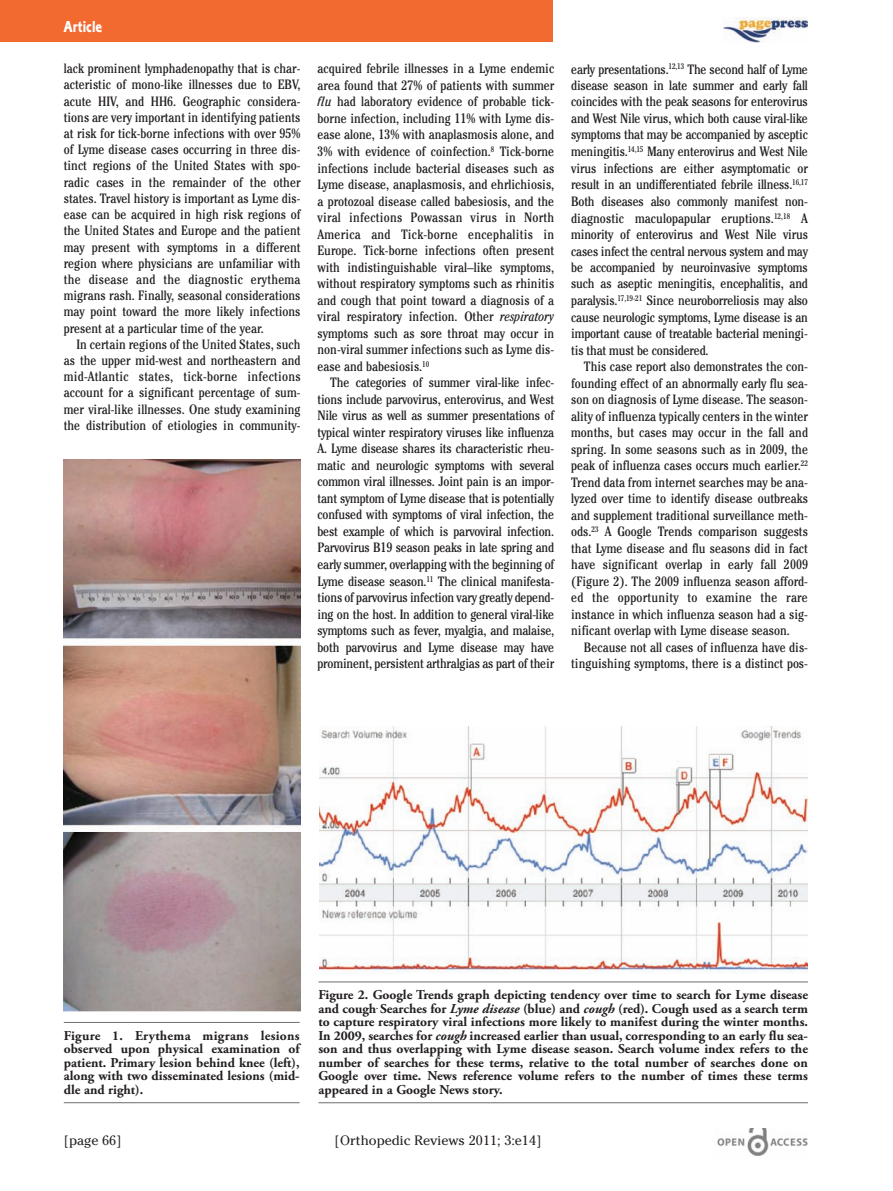
<style>
.page{position:relative;width:893px;height:1191px;background:#fff}
.page>*{position:absolute;margin:0;border:0;box-sizing:border-box;transform-origin:0 0}
.t1{font:16.5px "Corinthian Bold Condensed Plain";color:#fff}
.t2{font:condensed 13.5px/16.5px "Cheltenham";color:#231f20;text-align:justify}
.t3{font:700 13.5px/13.5px "Adobe Garamond Pro";color:#231f20;text-align:justify}
.t4{font:13.5px "Cheltenham";color:#231f20}
.s1{font-style:italic}
</style>
<div class="page">
<div style="left:0;top:0;width:553px;height:42px;background:#f26a30"></div>
<img style="left:717px;top:1128px;width:91px;height:28px">
<img style="left:723px;top:17px;width:84px;height:26px">
<hr style="left:64px;top:1022px;width:236px;height:1px;background:#6c6d70">
<hr style="left:64px;top:1102px;width:236px;height:1px;background:#6c6d70">
<img style="left:64px;top:459px;width:236px;height:552px">
<img style="left:320px;top:726px;width:487px;height:246px">
<hr style="left:318px;top:981px;width:490px;height:1px;background:#6c6d70">
<hr style="left:318px;top:1102px;width:490px;height:1px;background:#6c6d70">
<p class="t1" style="left:63px;top:21px;width:40px">Article</p>
<p class="t2" style="left:64px;top:62px;width:238px">lack prominent lymphadenopathy that is char&shy;acteristic of mono-like illnesses due to EBV, acute HIV, and HH6. Geographic considera&shy;tions are very important in identifying patients at risk for tick-borne infections with over 95% of Lyme disease cases occurring in three dis&shy;tinct regions of the United States with spo&shy;radic cases in the remainder of the other states. Travel history is important as Lyme dis&shy;ease can be acquired in high risk regions of the United States and Europe and the patient may present with symptoms in a different region where physicians are unfamiliar with the disease and the diagnostic erythema migrans rash. Finally, seasonal considerations may point toward the more likely infections present at a particular time of the year.</p>
<p class="t2" style="left:64px;top:337px;width:238px;text-indent:13px">In certain regions of the United States, such as the upper mid-west and northeastern and mid-Atlantic states, tick-borne infections account for a significant percentage of sum&shy;mer viral-like illnesses. One study examining the distribution of etiologies in community-</p>
<p class="t2" style="left:317px;top:62px;width:238px">acquired febrile illnesses in a Lyme endemic area found that 27% of patients with summer <span class="s1">flu</span> had laboratory evidence of probable tick&shy;borne infection, including 11% with Lyme dis&shy;ease alone, 13% with anaplasmosis alone, and 3% with evidence of coinfection.<sup>8</sup> Tick-borne infections include bacterial diseases such as Lyme disease, anaplasmosis, and ehrlichiosis, a protozoal disease called babesiosis, and the viral infections Powassan virus in North America and Tick-borne encephalitis in Europe. Tick-borne infections often present with indistinguishable viral–like symptoms, without respiratory symptoms such as rhinitis and cough that point toward a diagnosis of a viral respiratory infection. Other <span class="s1">respiratory </span>symptoms such as sore throat may occur in non-viral summer infections such as Lyme dis&shy;ease and babesiosis.<sup>10</sup></p>
<p class="t2" style="left:317px;top:376px;width:238px;text-indent:13px">The categories of summer viral-like infec&shy;tions include parvovirus, enterovirus, and West Nile virus as well as summer presentations of typical winter respiratory viruses like influenza A. Lyme disease shares its characteristic rheu&shy;matic and neurologic symptoms with several common viral illnesses. Joint pain is an impor&shy;tant symptom of Lyme disease that is potentially confused with symptoms of viral infection, the best example of which is parvoviral infection.<br>Parvovirus B19 season peaks in late spring and early summer, overlapping with the beginning of Lyme disease season.<sup>11</sup> The clinical manifesta&shy;tions of parvovirus infection vary greatly depend&shy;ing on the host. In addition to general viral-like symptoms such as fever, myalgia, and malaise, both parvovirus and Lyme disease may have prominent, persistent arthralgias as part of their</p>
<p class="t2" style="left:571px;top:62px;width:238px">early presentations.<sup>12,13</sup> The second half of Lyme disease season in late summer and early fall coincides with the peak seasons for enterovirus and West Nile virus, which both cause viral-like symptoms that may be accompanied by asceptic meningitis.<sup>14,15</sup> Many enterovirus and West Nile virus infections are either asymptomatic or result in an undifferentiated febrile illness.<sup>16,17<br></sup>Both diseases also commonly manifest non&shy;diagnostic maculopapular eruptions.<sup>12,18</sup> A minority of enterovirus and West Nile virus cases infect the central nervous system and may be accompanied by neuroinvasive symptoms such as aseptic meningitis, encephalitis, and paralysis.<sup>17,19-21</sup> Since neuroborreliosis may also cause neurologic symptoms, Lyme disease is an important cause of treatable bacterial meningi&shy;tis that must be considered.</p>
<p class="t2" style="left:571px;top:359px;width:238px;text-indent:13px">This case report also demonstrates the con&shy;founding effect of an abnormally early flu sea&shy;son on diagnosis of Lyme disease. The season&shy;ality of influenza typically centers in the winter months, but cases may occur in the fall and spring. In some seasons such as in 2009, the peak of influenza cases occurs much earlier.<sup>22<br></sup>Trend data from internet searches may be ana&shy;lyzed over time to identify disease outbreaks and supplement traditional surveillance meth&shy;ods.<sup>23</sup> A Google Trends comparison suggests that Lyme disease and flu seasons did in fact have significant overlap in early fall 2009 (Figure 2). The 2009 influenza season afford&shy;ed the opportunity to examine the rare instance in which influenza season had a sig&shy;nificant overlap with Lyme disease season.</p>
<p class="t2" style="left:571px;top:640px;width:238px;text-align:right">Because not all cases of influenza have dis&shy;tinguishing symptoms, there is a distinct pos-</p>
<p class="t3" style="left:64px;top:1030px;width:237px">Figure 1. Erythema migrans lesions observed upon physical examination of patient. Primary lesion behind knee (left), along with two disseminated lesions (mid&shy;dle and right).</p>
<p class="t3" style="left:318px;top:989px;width:491px">Figure 2. Google Trends graph depicting tendency over time to search for Lyme disease and cough<sup>.</sup> Searches for <span class="s1">Lyme disease</span> (blue) and <span class="s1">cough</span> (red). Cough used as a search term to capture respiratory viral infections more likely to manifest during the winter months.<br>In 2009, searches for <span class="s1">cough</span> increased earlier than usual, corresponding to an early flu sea&shy;son and thus overlapping with Lyme disease season. Search volume index refers to the number of searches for these terms, relative to the total number of searches done on Google over time. News reference volume refers to the number of times these terms appeared in a Google News story.</p>
<p class="t4" style="left:64px;top:1132px;width:59px">[page 66]</p>
<p class="t4" style="left:335px;top:1132px;width:208px">[Orthopedic Reviews 2011; 3:e14]</p>
</div>
